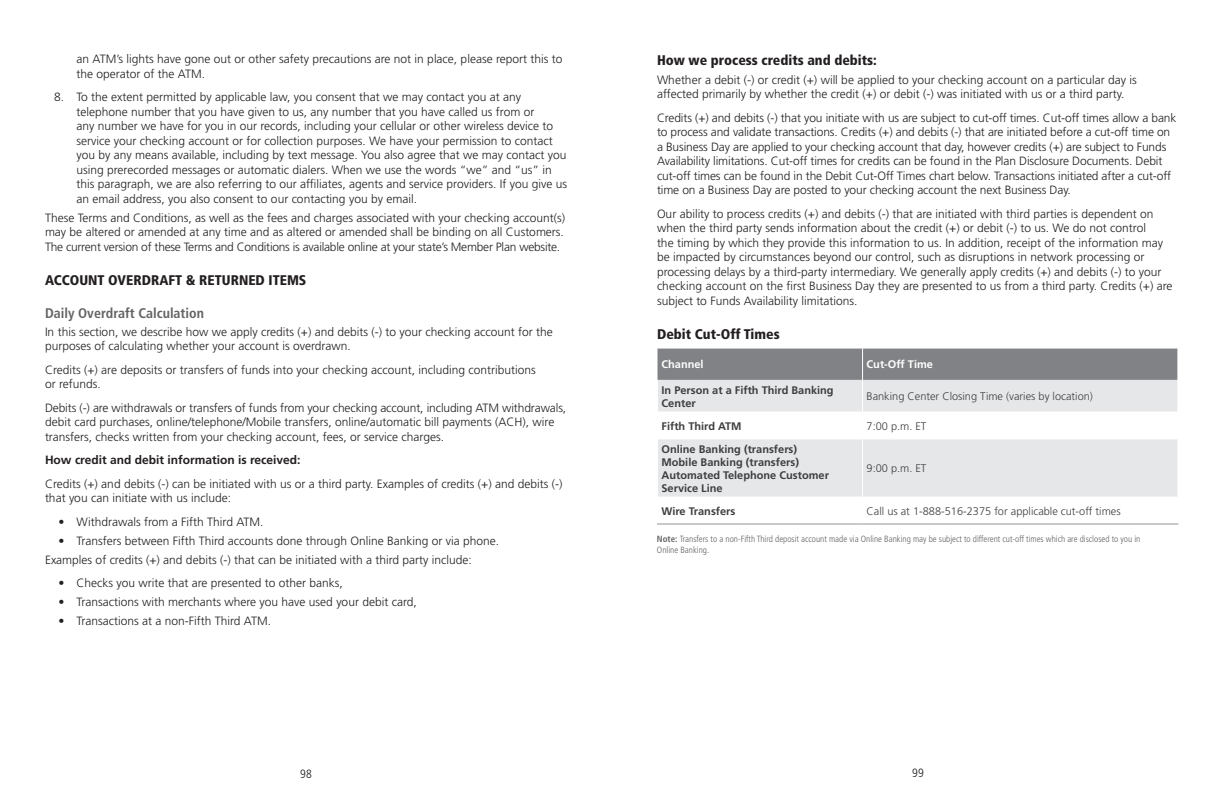
<style>
.page{position:relative;width:1224px;height:792px;background:#fff}
.page>*{position:absolute;margin:0;border:0;box-sizing:border-box;transform-origin:0 0}
.Body_Heading{font:900 condensed 14px "Frutiger LT Std";color:#231f20}
.Body_Subhead{font:700 condensed 14px "Frutiger LT Std";color:#636366}
.Body{font:300 12px/14.5px "Frutiger LT Std";color:#231f20}
.Body-2{font:700 12px "Frutiger LT Std";color:#231f20}
.t1{font:300 condensed 12px "Frutiger LT Std";color:#231f20}
.Table_Text{font:700 11px/13px "Frutiger LT Std";color:#3e3e3f}
.Table_Text-2{font:300 11px "Frutiger LT Std";color:#3e3e3f}
.Table_Text-3{font:700 11px "Frutiger LT Std";color:#fff}
.Footnote{font:300 condensed 9px/10.8px "Frutiger LT Std";color:#636366}
.s1{font-weight:700}
</style>
<div class="page">
<div style="left:658px;top:349px;width:520px;height:31px;background:#808285"></div>
<svg style="left:658px;top:380px;width:519px;height:117px;fill:#e6e7e9"></svg>
<hr style="left:657px;top:411px;width:205px;height:1px;background:#fff">
<hr style="left:863px;top:411px;width:315px;height:1px;background:#fff">
<hr style="left:657px;top:438px;width:205px;height:1px;background:#fff">
<hr style="left:863px;top:438px;width:315px;height:1px;background:#fff">
<hr style="left:657px;top:524px;width:206px;height:1px;background:#939598">
<hr style="left:863px;top:524px;width:315px;height:1px;background:#939598">
<hr style="left:862px;top:348px;width:1px;height:32px;background:#fff">
<hr style="left:862px;top:380px;width:1px;height:32px;background:#fff">
<svg style="left:862px;top:412px;width:1px;height:27px"></svg>
<hr style="left:862px;top:439px;width:1px;height:58px;background:#fff">
<p class="Body" style="left:76px;top:52px;width:487px">an ATM’s lights have gone out or other safety precautions are not in place, please report this to the operator of the ATM.</p>
<p class="Body" style="left:76px;top:90px;width:492px;text-indent:-22px">8. To the extent permitted by applicable law, you consent that we may contact you at any telephone number that you have given to us, any number that you have called us from or<br>any number we have for you in our records, including your cellular or other wireless device to service your checking account or for collection purposes. We have your permission to contact you by any means available, including by text message. You also agree that we may contact you using prerecorded messages or automatic dialers. When we use the words “we” and “us” in this paragraph, we are also referring to our affiliates, agents and service providers. If you give us an email address, you also consent to our contacting you by email.</p>
<p class="Body" style="left:45px;top:210px;width:522px;text-align:justify">These Terms and Conditions, as well as the fees and charges associated with your checking account(s) may be altered or amended at any time and as altered or amended shall be binding on all Customers.<br>The current version of these Terms and Conditions is available online at your state’s Member Plan website.</p>
<p class="Body_Heading" style="left:45px;top:272px;width:263px">ACCOUNT OVERDRAFT &amp; RETURNED ITEMS</p>
<p class="Body_Subhead" style="left:45px;top:305px;width:160px">Daily Overdraft Calculation</p>
<p class="Body" style="left:45px;top:325px;width:509px">In this section, we describe how we apply credits (+) and debits (-) to your checking account for the purposes of calculating whether your account is overdrawn.</p>
<p class="Body" style="left:45px;top:363px;width:492px">Credits (+) are deposits or transfers of funds into your checking account, including contributions or refunds.</p>
<p class="Body" style="left:45px;top:401px;width:523px">Debits (-) are withdrawals or transfers of funds from your checking account, including ATM withdrawals, debit card purchases, online/telephone/Mobile transfers, online/automatic bill payments (ACH), wire transfers, checks written from your checking account, fees, or service charges.</p>
<p class="Body-2" style="left:45px;top:453px;width:257px">How credit and debit information is received:</p>
<p class="Body" style="left:45px;top:477px;width:519px">Credits (+) and debits (-) can be initiated with us or a third party. Examples of credits (+) and debits (-) that you can initiate with us include:</p>
<p class="Body" style="left:58px;top:515px;width:207px">• Withdrawals from a Fifth Third ATM.</p>
<p class="Body" style="left:58px;top:534px;width:442px">• Transfers between Fifth Third accounts done through Online Banking or via phone.</p>
<p class="Body" style="left:45px;top:553px;width:428px">Examples of credits (+) and debits (-) that can be initiated with a third party include:</p>
<p class="Body" style="left:58px;top:576px;width:286px">• Checks you write that are presented to other banks,</p>
<p class="Body" style="left:58px;top:595px;width:360px">• Transactions with merchants where you have used your debit card,</p>
<p class="Body" style="left:58px;top:614px;width:214px">• Transactions at a non-Fifth Third ATM.</p>
<p class="Body_Heading" style="left:657px;top:51px;width:221px">How we process credits and debits:</p>
<p class="Body" style="left:657px;top:72px;width:481px">Whether a debit (-) or credit (+) will be applied to your checking account on a particular day is affected primarily by whether the credit (+) or debit (-) was initiated with us or a third party.</p>
<p class="Body" style="left:657px;top:110px;width:521px">Credits (+) and debits (-) that you initiate with us are subject to cut-off times. Cut-off times allow a bank to process and validate transactions. Credits (+) and debits (-) that are initiated before a cut-off time on a Business Day are applied to your checking account that day, however credits (+) are subject to Funds Availability limitations. Cut-off times for credits can be found in the Plan Disclosure Documents. Debit cut-off times can be found in the Debit Cut-Off Times chart below. Transactions initiated after a cut-off time on a Business Day are posted to your checking account the next Business Day.</p>
<p class="Body" style="left:657px;top:206px;width:517px">Our ability to process credits (+) and debits (-) that are initiated with third parties is dependent on when the third party sends information about the credit (+) or debit (-) to us. We do not control<br>the timing by which they provide this information to us. In addition, receipt of the information may be impacted by circumstances beyond our control, such as disruptions in network processing or processing delays by a third-party intermediary. We generally apply credits (+) and debits (-) to your checking account on the first Business Day they are presented to us from a third party. Credits (+) are subject to Funds Availability limitations.</p>
<p class="Body_Heading" style="left:657px;top:326px;width:124px">Debit Cut-Off Times</p>
<p class="Table_Text-3" style="left:662px;top:358px;width:44px">Channel</p>
<p class="Table_Text-3" style="left:867px;top:358px;width:68px">Cut-Off Time</p>
<p class="Table_Text" style="left:662px;top:383px;width:174px">In Person at a Fifth Third Banking<br>Center</p>
<p class="Table_Text-2" style="left:867px;top:390px;width:228px">Banking Center Closing Time (varies by location)</p>
<p class="Table_Text" style="left:662px;top:419px;width:82px">Fifth Third ATM</p>
<p class="Table_Text-2" style="left:867px;top:420px;width:61px">7:00 p.m. ET</p>
<p class="Table_Text" style="left:662px;top:442px;width:169px">Online Banking (transfers)<br>Mobile Banking (transfers)<br>Automated Telephone Customer<br>Service Line</p>
<p class="Table_Text-2" style="left:867px;top:462px;width:61px">9:00 p.m. ET</p>
<p class="Table_Text" style="left:662px;top:504px;width:75px">Wire Transfers</p>
<p class="Table_Text-2" style="left:867px;top:505px;width:256px">Call us at 1-888-516-2375 for applicable cut-off times</p>
<p class="Footnote" style="left:657px;top:533px;width:485px"><span class="s1">Note:</span> Transfers to a non-Fifth Third deposit account made via Online Banking may be subject to different cut-off times which are disclosed to you in<br>Online Banking.</p>
<p class="t1" style="left:300px;top:767px;width:13px">98</p>
<p class="t1" style="left:912px;top:766px;width:13px">99</p>
</div>
